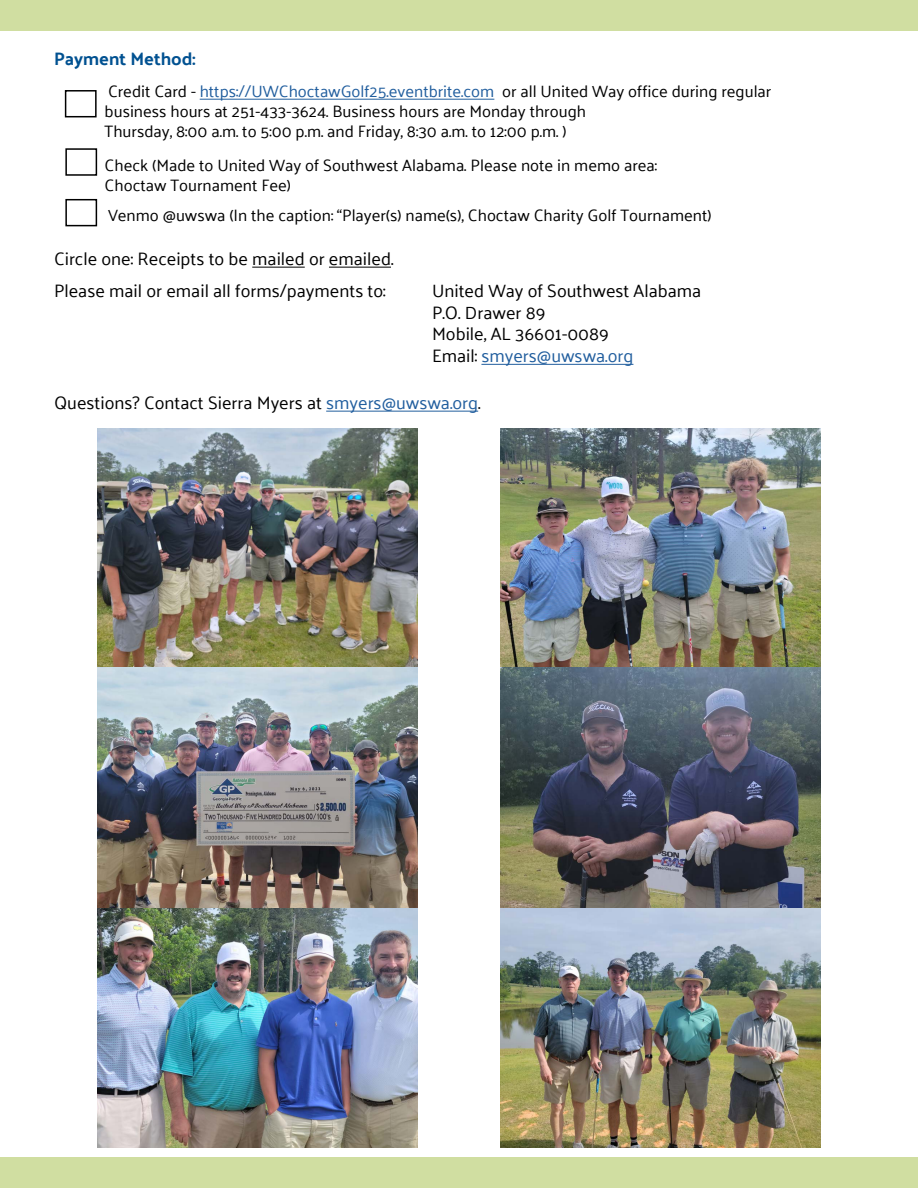
<style>
.page{position:relative;width:918px;height:1188px;background:#fff}
.page>*{position:absolute;margin:0;border:0;box-sizing:border-box;transform-origin:0 0}
.t1{font:18px/21.6px "Palanquin";color:#000}
.t2{font:700 18px "Palanquin";color:#005191}
.t3{font:16.5px/19.8px "Palanquin";color:#000}
.s1{color:#215e9e}
</style>
<div class="page">
<img style="left:97px;top:428px;width:320px;height:720px">
<img style="left:501px;top:428px;width:320px;height:720px">
<div style="left:0;top:0;width:918px;height:31px;background:#d0dea1"></div>
<div style="left:0;top:1157px;width:918px;height:31px;background:#d0dea1"></div>
<hr style="left:200px;top:99px;width:294px;height:1px;background:#215e9e">
<div style="left:65px;top:90px;width:32px;height:27px;border:2px solid #000"></div>
<div style="left:65px;top:148px;width:32px;height:28px;border:2px solid #000"></div>
<div style="left:65px;top:199px;width:32px;height:27px;border:2px solid #000"></div>
<hr style="left:252px;top:267px;width:53px;height:1px;background:#000">
<hr style="left:329px;top:267px;width:62px;height:1px;background:#000">
<hr style="left:481px;top:364px;width:152px;height:1px;background:#215e9e">
<hr style="left:326px;top:411px;width:152px;height:1px;background:#215e9e">
<p class="t2" style="left:54px;top:48px;width:143px">Payment Method:</p>
<p class="t3" style="left:105px;top:82px;width:668px">Credit Card - <span class="s1">https://UWChoctawGolf25.eventbrite.com</span> or all United Way office during regular business hours at 251-433-3624. Business hours are Monday through<br>Thursday, 8:00 a.m. to 5:00 p.m. and Friday, 8:30 a.m. to 12:00 p.m. )</p>
<p class="t3" style="left:105px;top:155px;width:554px">Check (Made to United Way of Southwest Alabama. Please note in memo area:<br>Choctaw Tournament Fee)</p>
<p class="t3" style="left:108px;top:206px;width:605px">Venmo @uwswa (In the caption: “Player(s) name(s), Choctaw Charity Golf Tournament)</p>
<p class="t1" style="left:54px;top:242px;width:341px;line-height:32.4px">Circle one: Receipts to be mailed or emailed.<br>Please mail or email all forms/payments to:</p>
<p class="t1" style="left:432px;top:280px;width:271px">United Way of Southwest Alabama<br>P.O. Drawer 89<br>Mobile, AL 36601-0089<br>Email: <span class="s1">smyers@uwswa.org</span></p>
<p class="t1" style="left:54px;top:392px;width:428px">Questions? Contact Sierra Myers at <span class="s1">smyers@uwswa.org</span>.</p>
</div>
